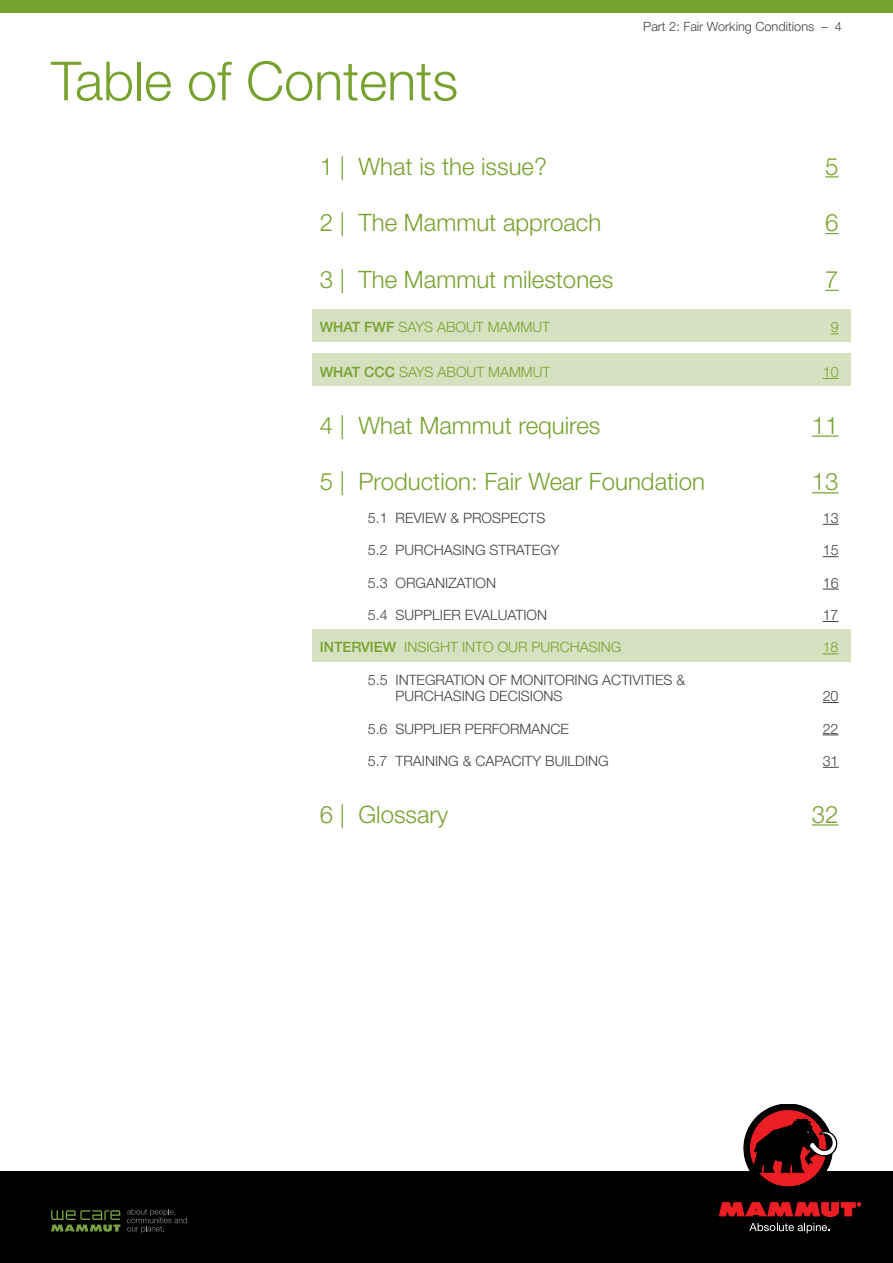
<style>
.page{position:relative;width:893px;height:1263px;background:#fff}
.page>*{position:absolute;margin:0;border:0;box-sizing:border-box;transform-origin:0 0}
.t1{font:300 54px "Helvetica Neue LT";color:#78a22f}
.t2{font:300 24px "Helvetica Neue LT";color:#78a22f}
.t3{font:300 14.25px/16.2px "Helvetica Neue LT";color:#414042}
.t4{font:300 14.25px "Helvetica Neue LT";color:#78a22f}
.t5{font:300 12.75px "Helvetica Neue LT";color:#414042}
.s1{font-weight:500}
</style>
<div class="page">
<div style="left:0;top:1171px;width:893px;height:92px;background:#000"></div>
<svg style="left:51px;top:1210px;width:69px;height:22px"></svg>
<svg style="left:127px;top:1209px;width:60px;height:24px"></svg>
<svg style="left:719px;top:1203px;width:142px;height:13px"></svg>
<svg style="left:749px;top:1223px;width:80px;height:10px"></svg>
<svg style="left:744px;top:1104px;width:93px;height:83px"></svg>
<div style="left:0;top:0;width:893px;height:13px;background:#78a22f"></div>
<div style="left:312px;top:630px;width:538px;height:32px;background:#d5e1c0"></div>
<div style="left:312px;top:310px;width:538px;height:32px;background:#d5e1c0"></div>
<div style="left:312px;top:354px;width:538px;height:32px;background:#d5e1c0"></div>
<svg style="left:825px;top:176px;width:14px;height:1px"></svg>
<svg style="left:825px;top:233px;width:14px;height:1px"></svg>
<svg style="left:825px;top:290px;width:14px;height:1px"></svg>
<svg style="left:823px;top:378px;width:16px;height:1px"></svg>
<hr style="left:812px;top:435px;width:27px;height:2px;background:#78a22f">
<svg style="left:812px;top:492px;width:27px;height:1px"></svg>
<svg style="left:823px;top:524px;width:16px;height:1px"></svg>
<svg style="left:823px;top:556px;width:16px;height:1px"></svg>
<svg style="left:823px;top:589px;width:16px;height:1px"></svg>
<svg style="left:823px;top:621px;width:16px;height:1px"></svg>
<svg style="left:823px;top:653px;width:16px;height:1px"></svg>
<svg style="left:823px;top:702px;width:16px;height:1px"></svg>
<svg style="left:823px;top:734px;width:16px;height:1px"></svg>
<svg style="left:823px;top:767px;width:16px;height:1px"></svg>
<svg style="left:812px;top:824px;width:27px;height:1px"></svg>
<h1 class="t1" style="left:51px;top:48px;width:409px">Table of Contents</h1>
<p class="t5" style="left:643px;top:19px;width:200px">Part 2: Fair Working Conditions – 4</p>
<h2 class="t2" style="left:320px;top:151px;width:229px">1 | What is the issue?</h2>
<h2 class="t2" style="left:825px;top:151px;width:15px">5</h2>
<h2 class="t2" style="left:320px;top:208px;width:283px">2 | The Mammut approach</h2>
<h2 class="t2" style="left:825px;top:208px;width:15px">6</h2>
<h2 class="t2" style="left:320px;top:265px;width:295px">3 | The Mammut milestones</h2>
<h2 class="t2" style="left:825px;top:265px;width:15px">7</h2>
<p class="t4" style="left:320px;top:319px;width:232px"><span class="s1">WHAT FWF</span> SAYS ABOUT MAMMUT</p>
<p class="t4" style="left:831px;top:319px;width:9px">9</p>
<p class="t4" style="left:320px;top:363px;width:232px"><span class="s1">WHAT CCC</span> SAYS ABOUT MAMMUT</p>
<p class="t4" style="left:823px;top:363px;width:17px">10</p>
<h2 class="t2" style="left:320px;top:410px;width:282px">4 | What Mammut requires</h2>
<h2 class="t2" style="left:812px;top:410px;width:28px">11</h2>
<h2 class="t2" style="left:320px;top:467px;width:387px">5 | Production: Fair Wear Foundation</h2>
<h2 class="t2" style="left:812px;top:467px;width:28px">13</h2>
<p class="t3" style="left:368px;top:509px;width:179px">5.1 REVIEW &amp; PROSPECTS</p>
<p class="t3" style="left:823px;top:509px;width:17px">13</p>
<p class="t3" style="left:368px;top:542px;width:193px">5.2 PURCHASING STRATEGY</p>
<p class="t3" style="left:823px;top:542px;width:17px">15</p>
<p class="t3" style="left:368px;top:574px;width:130px">5.3 ORGANIZATION</p>
<p class="t3" style="left:823px;top:574px;width:17px">16</p>
<p class="t3" style="left:368px;top:607px;width:181px">5.4 SUPPLIER EVALUATION</p>
<p class="t3" style="left:823px;top:607px;width:17px">17</p>
<p class="t4" style="left:320px;top:639px;width:303px"><span class="s1">INTERVIEW</span> INSIGHT INTO OUR PURCHASING</p>
<p class="t4" style="left:823px;top:639px;width:17px">18</p>
<p class="t3" style="left:395px;top:671px;width:291px;text-indent:-28px">5.5 INTEGRATION OF MONITORING ACTIVITIES &amp;<br>PURCHASING DECISIONS</p>
<p class="t3" style="left:823px;top:688px;width:17px">20</p>
<p class="t3" style="left:368px;top:720px;width:203px">5.6 SUPPLIER PERFORMANCE</p>
<p class="t3" style="left:823px;top:720px;width:17px">22</p>
<p class="t3" style="left:368px;top:752px;width:243px">5.7 TRAINING &amp; CAPACITY BUILDING</p>
<p class="t3" style="left:823px;top:752px;width:17px">31</p>
<h2 class="t2" style="left:320px;top:799px;width:130px">6 | Glossary</h2>
<h2 class="t2" style="left:812px;top:799px;width:28px">32</h2>
</div>
